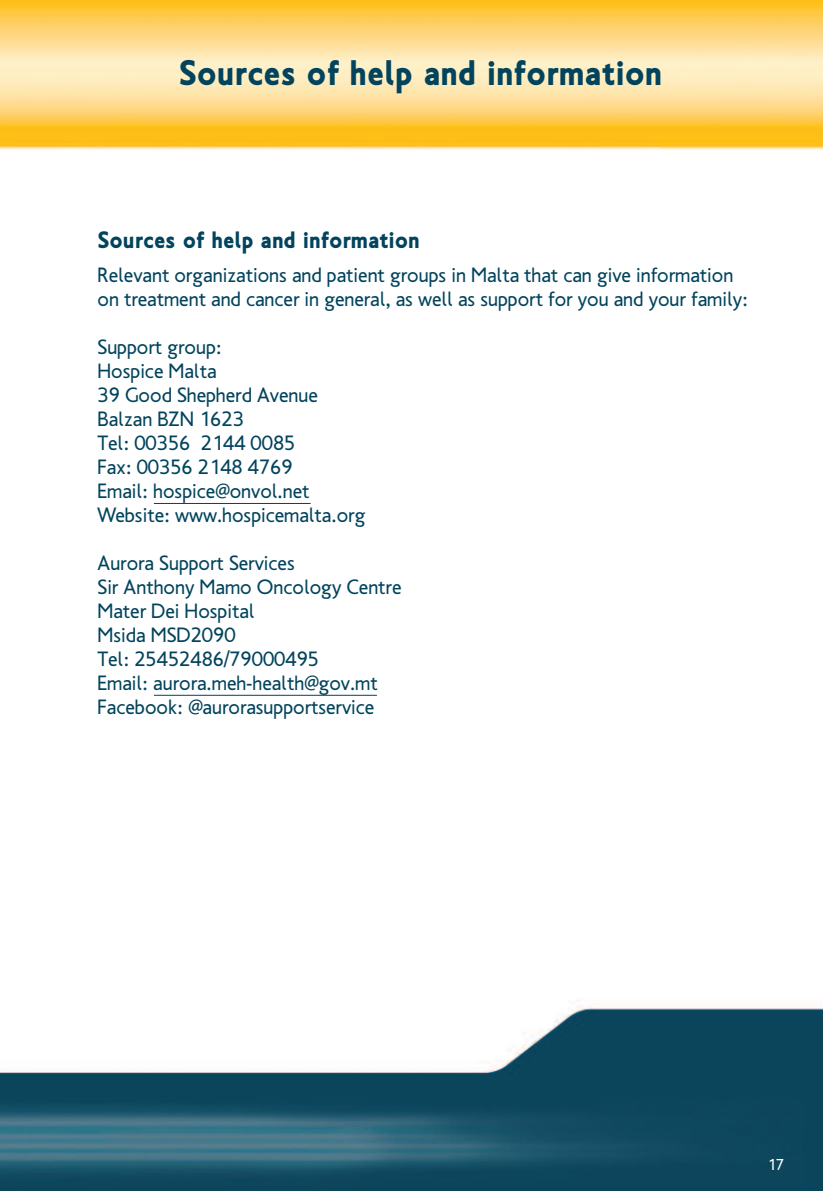
<style>
.page{position:relative;width:823px;height:1191px;background:#fff}
.page>*{position:absolute;margin:0;border:0;box-sizing:border-box;transform-origin:0 0}
.t1{font:900 36px "PF Transport";color:#02445d}
.t2{font:900 24px "PF Transport";color:#02445d}
.t3{font:21px/24px "PF Transport";color:#02445d}
.t4{font:16px "PF Transport";color:#fff}
</style>
<div class="page">
<img style="left:0;top:0;width:822px;height:1191px">
<hr style="left:154px;top:503px;width:156px;height:1px;background:#02445d">
<hr style="left:154px;top:695px;width:223px;height:1px;background:#02445d">
<h1 class="t1" style="left:178px;top:52px;width:485px">Sources of help and information</h1>
<p class="t2" style="left:97px;top:226px;width:324px">Sources of help and information</p>
<p class="t3" style="left:97px;top:262px;width:651px">Relevant organizations and patient groups in Malta that can give information on treatment and cancer in general, as well as support for you and your family:</p>
<p class="t3" style="left:97px;top:334px;width:269px">Support group:<br>Hospice Malta<br>39 Good Shepherd Avenue<br>Balzan BZN 1623<br>Tel: 00356 2144 0085<br>Fax: 00356 2148 4769<br>Email: hospice@onvol.net<br>Website: www.hospicemalta.org</p>
<p class="t3" style="left:97px;top:550px;width:305px">Aurora Support Services<br>Sir Anthony Mamo Oncology Centre<br>Mater Dei Hospital<br>Msida MSD2090<br>Tel: 25452486/79000495<br>Email: aurora.meh-health@gov.mt<br>Facebook: @aurorasupportservice</p>
<p class="t4" style="left:766px;top:1155px;width:19px">17</p>
</div>
